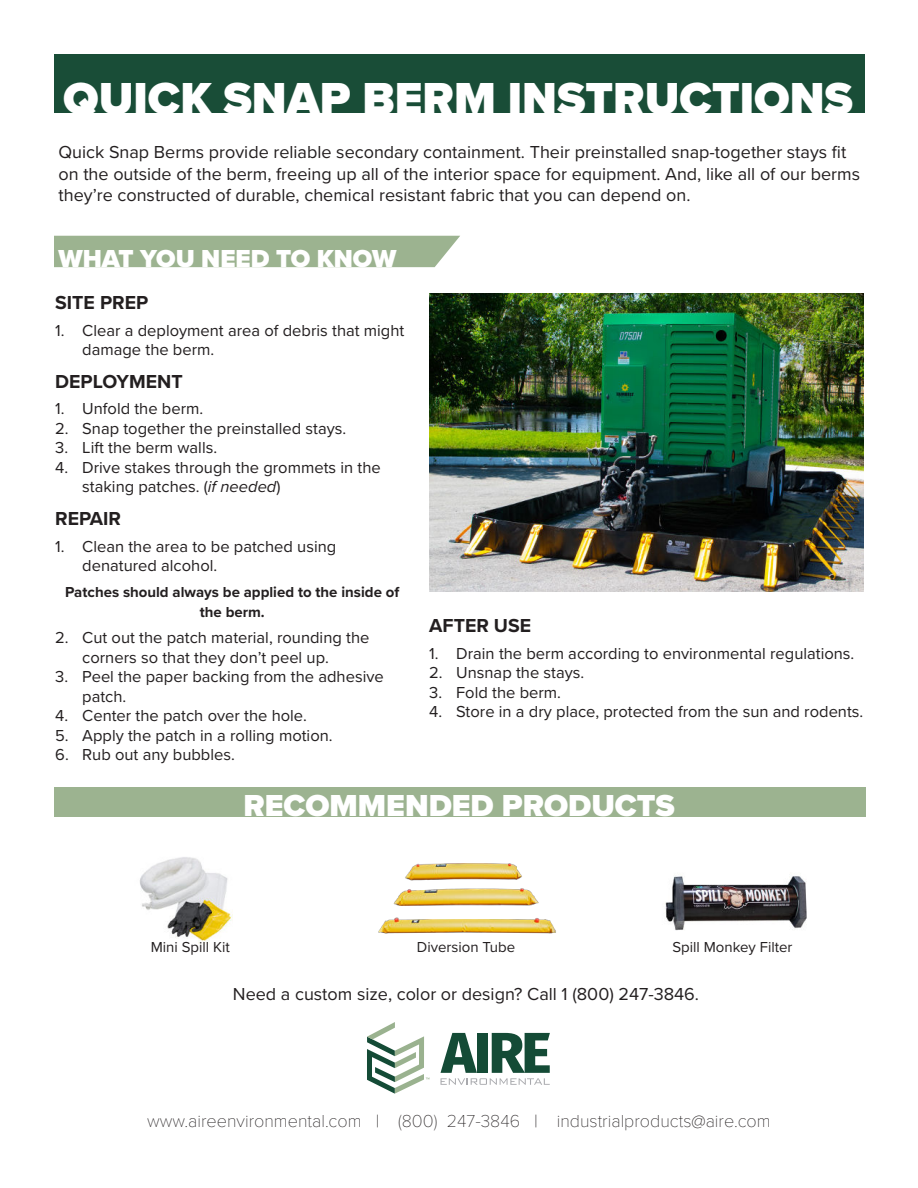
<style>
.page{position:relative;width:918px;height:1188px;background:#fff}
.page>*{position:absolute;margin:0;border:0;box-sizing:border-box;transform-origin:0 0}
.t1{font:900 46.5px "Proxima Nova";color:#fff}
.t2{font:900 31.5px "Proxima Nova";color:#fff}
.t3{font:900 25.5px "Proxima Nova";color:#fff}
.t4{font:700 19.5px "Proxima Nova";color:#231f20}
.t5{font:18px/21.6px "Proxima Nova";color:#231f20}
.t6{font:100 18px "Proxima Nova T";color:#231f20}
.t7{font:16.5px/19.5px "Proxima Nova";color:#231f20}
.t8{font:700 15px/19.5px "Proxima Nova";color:#231f20;text-align:center}
.t9{font:15px "Proxima Nova";color:#231f20}
.s1{font-style:italic}
</style>
<div class="page">
<div style="left:54px;top:54px;width:810px;height:58px;background:#194d37"></div>
<img style="left:140px;top:857px;width:93px;height:87px">
<img style="left:665px;top:876px;width:142px;height:55px">
<img style="left:378px;top:863px;width:178px;height:71px">
<div style="left:54px;top:787px;width:811px;height:29px;background:#9cb390"></div>
<div style="left:54px;top:236px;width:406px;height:31px;background:#9cb390"></div>
<img style="left:430px;top:294px;width:434px;height:298px">
<svg style="left:367px;top:1022px;width:63px;height:72px"></svg>
<svg style="left:441px;top:1033px;width:109px;height:52px"></svg>
<h1 class="t1" style="left:63px;top:79px;width:792px">QUICK SNAP BERM INSTRUCTIONS</h1>
<p class="t5" style="left:58px;top:142px;width:803px">Quick Snap Berms provide reliable secondary containment. Their preinstalled snap-together stays fit on the outside of the berm, freeing up all of the interior space for equipment. And, like all of our berms they’re constructed of durable, chemical resistant fabric that you can depend on.</p>
<h3 class="t3" style="left:58px;top:248px;width:339px">WHAT YOU NEED TO KNOW</h3>
<p class="t4" style="left:55px;top:295px;width:94px">SITE PREP</p>
<p class="t7" style="left:82px;top:321px;width:324px;text-indent:-27px">1. Clear a deployment area of debris that might damage the berm.</p>
<p class="t4" style="left:55px;top:373px;width:129px">DEPLOYMENT</p>
<p class="t7" style="left:55px;top:400px;width:150px">1. Unfold the berm.</p>
<p class="t7" style="left:55px;top:419px;width:293px">2. Snap together the preinstalled stays.</p>
<p class="t7" style="left:55px;top:439px;width:163px">3. Lift the berm walls.</p>
<p class="t7" style="left:82px;top:458px;width:300px;text-indent:-27px">4. Drive stakes through the grommets in the staking patches. (<span class="s1">if needed</span>)</p>
<p class="t4" style="left:55px;top:511px;width:67px">REPAIR</p>
<p class="t7" style="left:82px;top:537px;width:256px;text-indent:-27px">1. Clean the area to be patched using denatured alcohol.</p>
<p class="t8" style="left:65px;top:583px;width:336px">Patches should always be applied to the inside of the berm.</p>
<p class="t7" style="left:82px;top:629px;width:289px;text-indent:-27px">2. Cut out the patch material, rounding the corners so that they don’t peel up.</p>
<p class="t7" style="left:82px;top:668px;width:303px;text-indent:-27px">3. Peel the paper backing from the adhesive patch.</p>
<p class="t7" style="left:55px;top:707px;width:253px">4. Center the patch over the hole.</p>
<p class="t7" style="left:55px;top:726px;width:279px">5. Apply the patch in a rolling motion.</p>
<p class="t7" style="left:55px;top:746px;width:181px">6. Rub out any bubbles.</p>
<p class="t4" style="left:429px;top:618px;width:103px">AFTER USE</p>
<p class="t7" style="left:429px;top:644px;width:427px">1. Drain the berm according to environmental regulations.</p>
<p class="t7" style="left:429px;top:664px;width:157px">2. Unsnap the stays.</p>
<p class="t7" style="left:429px;top:683px;width:133px">3. Fold the berm.</p>
<p class="t7" style="left:429px;top:703px;width:436px">4. Store in a dry place, protected from the sun and rodents.</p>
<h2 class="t2" style="left:243px;top:793px;width:433px">RECOMMENDED PRODUCTS</h2>
<p class="t9" style="left:151px;top:941px;width:81px">Mini Spill Kit</p>
<p class="t9" style="left:417px;top:941px;width:100px">Diversion Tube</p>
<p class="t9" style="left:672px;top:941px;width:122px">Spill Monkey Filter</p>
<p class="t5" style="left:233px;top:984px;width:468px">Need a custom size, color or design? Call 1 (800) 247-3846.</p>
<p class="t6" style="left:147px;top:1113px;width:625px">www.aireenvironmental.com | (800) 247-3846 | industrialproducts@aire.com</p>
</div>
